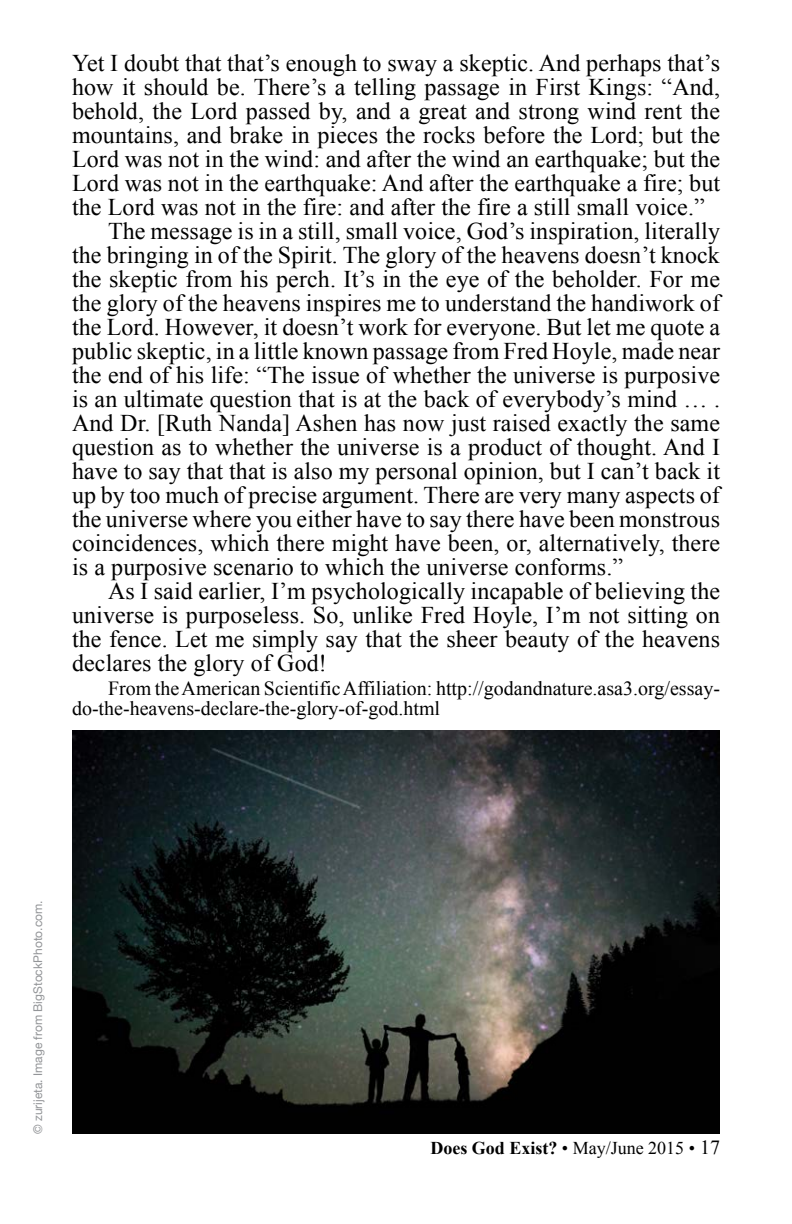
<style>
.page{position:relative;width:792px;height:1224px;background:#fff}
.page>*{position:absolute;margin:0;border:0;box-sizing:border-box;transform-origin:0 0}
.t1{font:24px "Times New Roman";letter-spacing:.005em;color:#000}
.t2{font:20px/20px "Times New Roman";color:#000}
.t3{font:18px "Times New Roman";color:#000}
.t4{font:12px "Helvetica Neue";color:#939598}
.s1{font-weight:700}
.s2{font-size:20px}
</style>
<div class="page">
<img style="left:72px;top:730px;width:648px;height:404px">
<p class="t1" style="left:72px;top:49px;width:650px">Yet I doubt that that’s enough to sway a skeptic. And perhaps that’s</p>
<p class="t1" style="left:72px;top:73px;width:650px">how it should be. There’s a telling passage in First Kings: “And,</p>
<p class="t1" style="left:72px;top:97px;width:650px">behold, the Lord passed by, and a great and strong wind rent the</p>
<p class="t1" style="left:72px;top:121px;width:650px">mountains, and brake in pieces the rocks before the Lord; but the</p>
<p class="t1" style="left:72px;top:145px;width:650px">Lord was not in the wind: and after the wind an earthquake; but the</p>
<p class="t1" style="left:72px;top:169px;width:650px">Lord was not in the earthquake: And after the earthquake a fire; but</p>
<p class="t1" style="left:72px;top:193px;width:634px">the Lord was not in the fire: and after the fire a still small voice.”</p>
<p class="t1" style="left:108px;top:217px;width:614px">The message is in a still, small voice, God’s inspiration, literally</p>
<p class="t1" style="left:72px;top:241px;width:649px">the bringing in of the Spirit. The glory of the heavens doesn’t knock</p>
<p class="t1" style="left:72px;top:265px;width:650px">the skeptic from his perch. It’s in the eye of the beholder. For me</p>
<p class="t1" style="left:72px;top:289px;width:650px">the glory of the heavens inspires me to understand the handiwork of</p>
<p class="t1" style="left:72px;top:313px;width:650px">the Lord. However, it doesn’t work for everyone. But let me quote a</p>
<p class="t1" style="left:72px;top:337px;width:650px">public skeptic, in a little known passage from Fred Hoyle, made near</p>
<p class="t1" style="left:72px;top:361px;width:650px">the end of his life: “The issue of whether the universe is purposive</p>
<p class="t1" style="left:72px;top:385px;width:650px">is an ultimate question that is at the back of everybody’s mind … .</p>
<p class="t1" style="left:72px;top:409px;width:650px">And Dr. [Ruth Nanda] Ashen has now just raised exactly the same</p>
<p class="t1" style="left:72px;top:433px;width:650px">question as to whether the universe is a product of thought. And I</p>
<p class="t1" style="left:72px;top:457px;width:650px">have to say that that is also my personal opinion, but I can’t back it</p>
<p class="t1" style="left:72px;top:481px;width:649px">up by too much of precise argument. There are very many aspects of</p>
<p class="t1" style="left:72px;top:505px;width:650px">the universe where you either have to say there have been monstrous</p>
<p class="t1" style="left:72px;top:529px;width:650px">coincidences, which there might have been, or, alternatively, there</p>
<p class="t1" style="left:72px;top:553px;width:553px">is a purposive scenario to which the universe conforms.”</p>
<p class="t1" style="left:108px;top:577px;width:614px">As I said earlier, I’m psychologically incapable of believing the</p>
<p class="t1" style="left:72px;top:601px;width:650px">universe is purposeless. So, unlike Fred Hoyle, I’m not sitting on</p>
<p class="t1" style="left:72px;top:625px;width:650px">the fence. Let me simply say that the sheer beauty of the heavens</p>
<p class="t1" style="left:72px;top:649px;width:256px">declares the glory of God!</p>
<p class="t2" style="left:72px;top:678px;width:650px;text-indent:36px">From the American Scientific Affiliation: http://godandnature.asa3.org/essay&shy;do-the-heavens-declare-the-glory-of-god.html</p>
<p class="t4" style="left:29px;top:1134px;width:235px;rotate:-90deg">© zurijeta. Image from BigStockPhoto.com.</p>
<p class="t3" style="left:430px;top:1138px;width:291px"><span class="s1">Does God Exist?</span> • May/June 2015 • <span class="s2">17</span></p>
</div>
